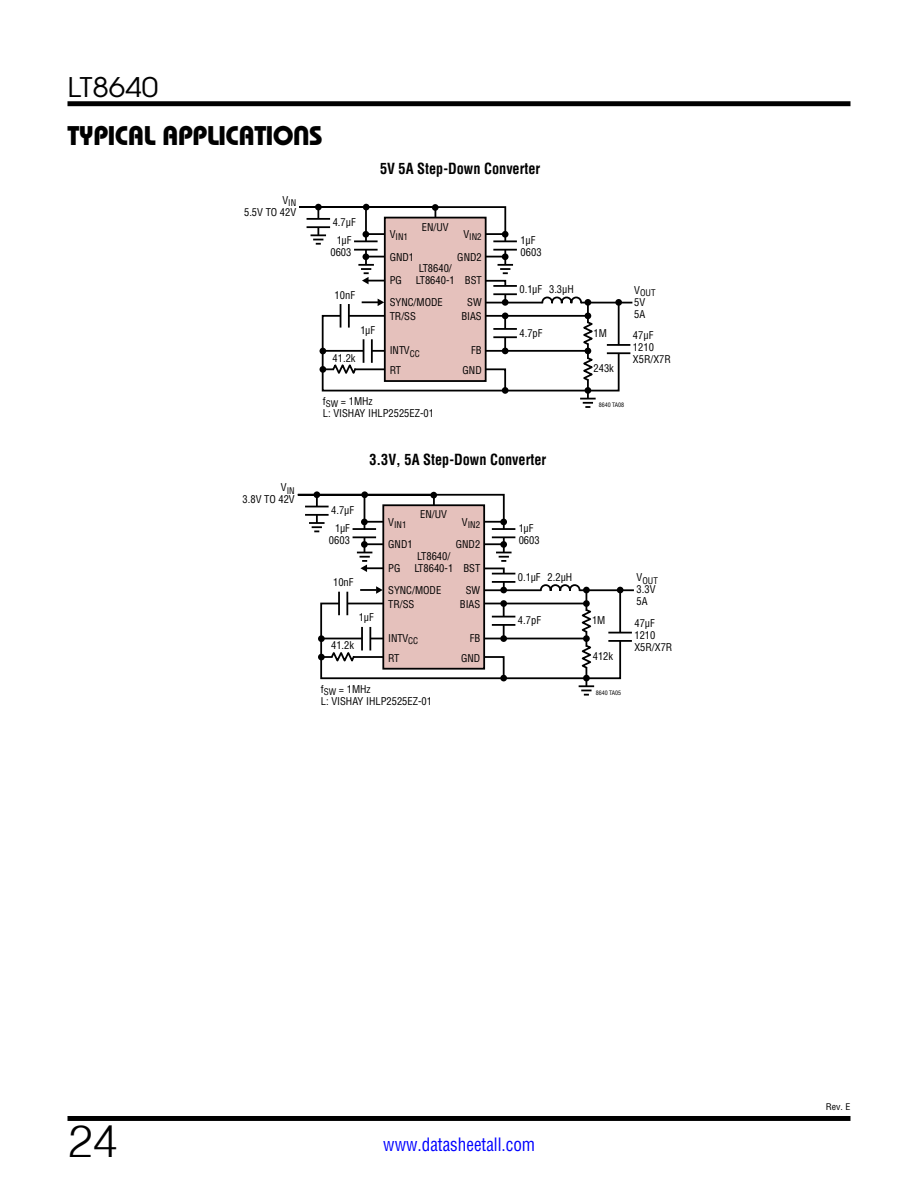
<style>
.page{position:relative;width:918px;height:1188px;background:#fff}
.page>*{position:absolute;margin:0;border:0;box-sizing:border-box;transform-origin:0 0}
.t1{font:300 45px "Helvetica";color:#000}
.t2{font:27px "Linear Bauhaus";letter-spacing:-.02em;color:#000}
.t3{font:27px "Avant Garde";color:#000;scale:1.1 1}
.t4{font:18px "Linear Helv Cond";color:#00f;scale:.95 1}
.t5{font:700 15px "Linear Helv Cond";color:#000;scale:.95 1}
.t6{font:10.5px/12px "Linear Helv Cond";color:#000}
.t7{font:9px "Linear Helv Cond";color:#000}
.t8{font:9px "Linear Helv Cond";color:#000;scale:1.1 1}
.t9{font:6px "Linear Helv Cond";color:#000}
</style>
<div class="page">
<div style="left:68px;top:101px;width:782px;height:5px;background:#000"></div>
<div style="left:68px;top:1116px;width:782px;height:5px;background:#000"></div>
<hr style="left:587px;top:304px;width:2px;height:101px;background:#000">
<hr style="left:391px;top:302px;width:241px;height:1px;background:#000">
<div style="left:585px;top:387px;width:6px;height:7px;background:#000;border-radius:50%"></div>
<div style="left:615px;top:299px;width:7px;height:7px;background:#000;border-radius:50%"></div>
<hr style="left:607px;top:344px;width:23px;height:2px;background:#000">
<hr style="left:607px;top:352px;width:23px;height:2px;background:#000">
<div style="left:315px;top:204px;width:7px;height:6px;background:#000;border-radius:50%"></div>
<svg style="left:580px;top:398px;width:16px;height:10px"></svg>
<svg style="left:299px;top:205px;width:321px;height:187px"></svg>
<hr style="left:389px;top:589px;width:245px;height:2px;background:#000">
<div style="left:617px;top:587px;width:7px;height:6px;background:#000;border-radius:50%"></div>
<hr style="left:608px;top:632px;width:24px;height:2px;background:#000">
<hr style="left:608px;top:640px;width:24px;height:2px;background:#000">
<div style="left:314px;top:491px;width:6px;height:7px;background:#000;border-radius:50%"></div>
<svg style="left:297px;top:493px;width:325px;height:203px"></svg>
<h2 class="t3" style="left:68px;top:70px;width:84px">LT8640</h2>
<h2 class="t2" style="left:68px;top:119px;width:257px">TYPICAL APPLICATIONS</h2>
<p class="t7" style="left:282px;top:197px;width:15px"><sup>V</sup>IN</p>
<p class="t6" style="left:244px;top:206px;width:54px">5.5V TO 42V</p>
<h3 class="t5" style="left:380px;top:160px;width:170px">5V 5A Step-Down Converter</h3>
<p class="t6" style="left:333px;top:217px;width:25px">4.7µF</p>
<p class="t6" style="left:422px;top:221px;width:28px">EN/UV</p>
<p class="t7" style="left:390px;top:231px;width:20px"><sup>V</sup>IN1</p>
<p class="t7" style="left:463px;top:231px;width:20px"><sup>V</sup>IN2</p>
<p class="t6" style="left:330px;top:234px;width:23px;text-align:center">1µF<br>0603</p>
<p class="t6" style="left:521px;top:234px;width:22px">1µF<br>0603</p>
<p class="t6" style="left:390px;top:251px;width:26px">GND1</p>
<p class="t6" style="left:457px;top:251px;width:26px">GND2</p>
<p class="t6" style="left:335px;top:289px;width:22px">10nF</p>
<p class="t6" style="left:360px;top:324px;width:16px">1µF</p>
<p class="t6" style="left:333px;top:352px;width:25px">41.2k</p>
<p class="t6" style="left:390px;top:275px;width:14px">PG</p>
<p class="t6" style="left:416px;top:263px;width:40px">LT8640/<br>LT8640-1</p>
<p class="t6" style="left:465px;top:275px;width:18px">BST</p>
<p class="t6" style="left:390px;top:297px;width:55px">SYNC/MODE</p>
<p class="t6" style="left:467px;top:297px;width:16px">SW</p>
<p class="t6" style="left:390px;top:310px;width:28px">TR/SS</p>
<p class="t6" style="left:461px;top:310px;width:22px">BIAS</p>
<p class="t6" style="left:390px;top:345px;width:32px">INTV<sub>CC</sub></p>
<p class="t6" style="left:471px;top:345px;width:12px">FB</p>
<p class="t6" style="left:390px;top:364px;width:13px">RT</p>
<p class="t6" style="left:463px;top:364px;width:21px">GND</p>
<p class="t6" style="left:549px;top:283px;width:26px">3.3µH</p>
<p class="t6" style="left:519px;top:283px;width:24px">0.1µF</p>
<p class="t6" style="left:519px;top:327px;width:25px">4.7pF</p>
<p class="t6" style="left:633px;top:330px;width:39px">47µF<br>1210<br>X5R/X7R</p>
<p class="t7" style="left:634px;top:287px;width:23px"><sup>V</sup>OUT</p>
<p class="t6" style="left:634px;top:296px;width:13px">5V<br>5A</p>
<p class="t6" style="left:594px;top:327px;width:15px">1M</p>
<p class="t6" style="left:594px;top:362px;width:22px">243k</p>
<p class="t7" style="left:281px;top:485px;width:15px"><sup>V</sup>IN</p>
<p class="t6" style="left:243px;top:493px;width:54px">3.8V TO 42V</p>
<p class="t6" style="left:323px;top:395px;width:113px">f<sub>SW</sub> = 1MHz<br>L: VISHAY IHLP2525EZ-01</p>
<h3 class="t5" style="left:369px;top:450px;width:188px">3.3V, 5A Step-Down Converter</h3>
<p class="t6" style="left:331px;top:504px;width:25px">4.7µF</p>
<p class="t6" style="left:420px;top:509px;width:28px">EN/UV</p>
<p class="t7" style="left:388px;top:519px;width:20px"><sup>V</sup>IN1</p>
<p class="t7" style="left:462px;top:519px;width:20px"><sup>V</sup>IN2</p>
<p class="t6" style="left:329px;top:522px;width:23px;text-align:center">1µF<br>0603</p>
<p class="t6" style="left:519px;top:522px;width:22px">1µF<br>0603</p>
<p class="t6" style="left:388px;top:538px;width:26px">GND1</p>
<p class="t6" style="left:456px;top:538px;width:26px">GND2</p>
<p class="t9" style="left:599px;top:402px;width:27px">8640 TA08</p>
<p class="t6" style="left:333px;top:576px;width:22px">10nF</p>
<p class="t6" style="left:359px;top:612px;width:16px">1µF</p>
<p class="t6" style="left:331px;top:640px;width:25px">41.2k</p>
<p class="t6" style="left:388px;top:562px;width:14px">PG</p>
<p class="t6" style="left:414px;top:550px;width:40px">LT8640/<br>LT8640-1</p>
<p class="t6" style="left:463px;top:562px;width:18px">BST</p>
<p class="t6" style="left:388px;top:584px;width:55px">SYNC/MODE</p>
<p class="t6" style="left:466px;top:584px;width:16px">SW</p>
<p class="t6" style="left:388px;top:598px;width:28px">TR/SS</p>
<p class="t6" style="left:460px;top:598px;width:22px">BIAS</p>
<p class="t6" style="left:388px;top:632px;width:32px">INTV<sub>CC</sub></p>
<p class="t6" style="left:470px;top:632px;width:12px">FB</p>
<p class="t6" style="left:388px;top:652px;width:13px">RT</p>
<p class="t6" style="left:461px;top:652px;width:21px">GND</p>
<p class="t6" style="left:321px;top:683px;width:113px">f<sub>SW</sub> = 1MHz<br>L: VISHAY IHLP2525EZ-01</p>
<p class="t6" style="left:548px;top:571px;width:26px">2.2µH</p>
<p class="t6" style="left:518px;top:571px;width:24px">0.1µF</p>
<p class="t6" style="left:518px;top:614px;width:25px">4.7pF</p>
<p class="t6" style="left:634px;top:618px;width:39px">47µF<br>1210<br>X5R/X7R</p>
<p class="t7" style="left:637px;top:575px;width:23px"><sup>V</sup>OUT</p>
<p class="t6" style="left:637px;top:584px;width:20px">3.3V<br>5A</p>
<p class="t6" style="left:592px;top:614px;width:15px">1M</p>
<p class="t6" style="left:593px;top:650px;width:22px">412k</p>
<p class="t9" style="left:596px;top:689px;width:27px">8640 TA05</p>
<h1 class="t1" style="left:68px;top:1103px;width:52px">24</h1>
<h3 class="t4" style="left:383px;top:1133px;width:161px">www.datasheetall.com</h3>
<p class="t8" style="left:826px;top:1102px;width:24px">Rev. E</p>
</div>
